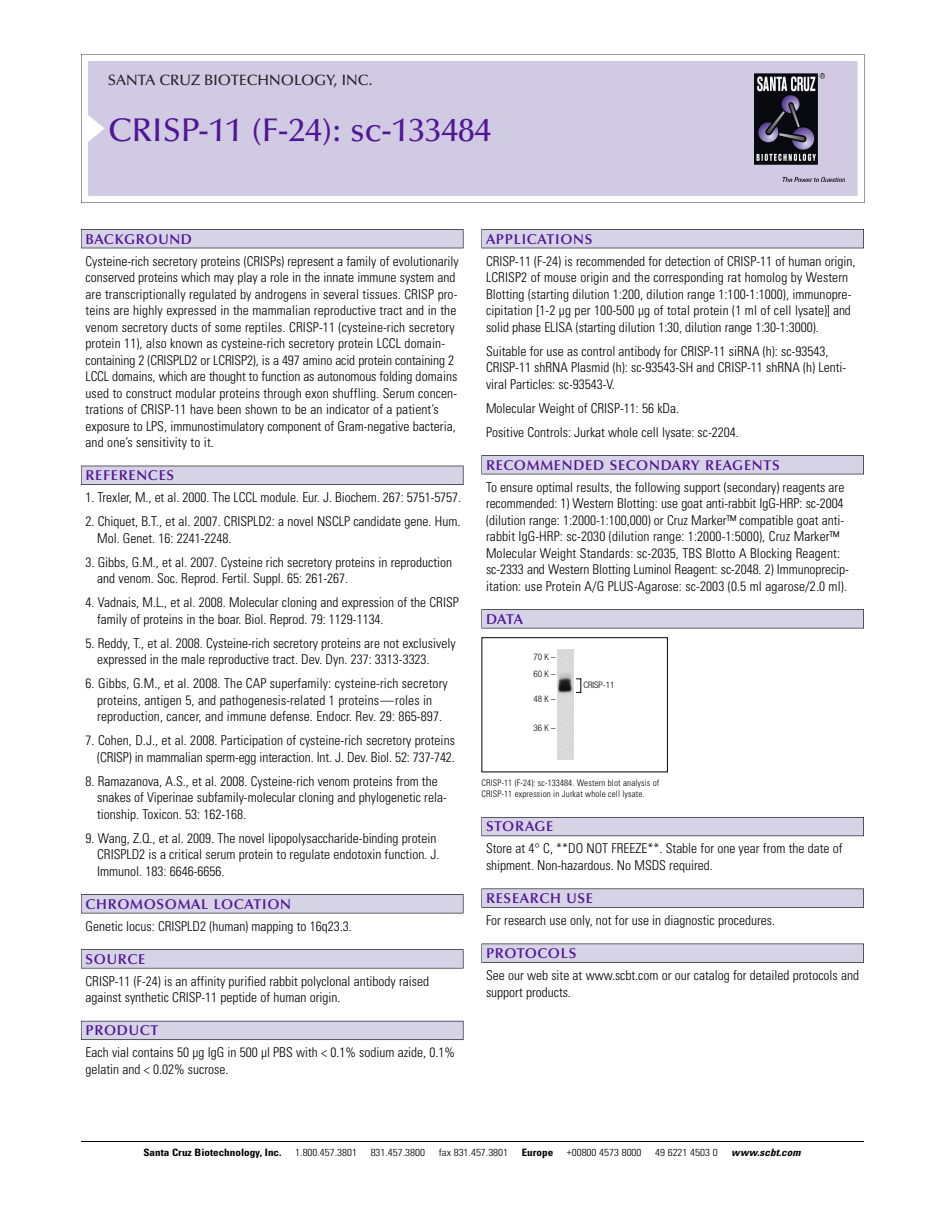
<style>
.page{position:relative;width:945px;height:1215px;background:#fff}
.page>*{position:absolute;margin:0;border:0;box-sizing:border-box;transform-origin:0 0}
.t1{font:500 33px "Optima";color:#511695}
.t2{font:500 15px "Optima";color:#231f20}
.t3{font:600 14.25px "Optima";letter-spacing:.05em;color:#511695}
.t4{font:300 condensed 13.5px/16.5px "Univers";color:#000}
.t5{font:300 condensed 10.2px "Univers";color:#000;scale:1.1 1}
.t6{font:700 condensed 10.2px "Univers";color:#000;scale:1.1 1}
.t7{font:italic 700 condensed 10.2px "Univers";letter-spacing:.005em;color:#000;scale:1.1 1}
.t8{font:300 condensed 9px/10.5px "Univers";letter-spacing:.015em;color:#000}
.t9{font:300 condensed 9px/16.5px "Helvetica Neue";color:#000}
</style>
<div class="page">
<svg style="left:81px;top:54px;width:783px;height:149px"></svg>
<div style="left:88px;top:61px;width:769px;height:135px;background:#d1cae3"></div>
<img style="left:755px;top:74px;width:90px;height:108px">
<div style="left:81px;top:229px;width:382px;height:19px;background:#525156"></div>
<div style="left:81px;top:230px;width:382px;height:18px;background:#d7d3e7"></div>
<div style="left:81px;top:466px;width:382px;height:19px;background:#515055"></div>
<div style="left:81px;top:466px;width:382px;height:18px;background:#d7d3e7"></div>
<div style="left:81px;top:894px;width:382px;height:19px;background:#545357"></div>
<div style="left:81px;top:895px;width:382px;height:18px;background:#d7d3e7"></div>
<div style="left:81px;top:949px;width:382px;height:19px;background:#575759"></div>
<div style="left:81px;top:950px;width:382px;height:18px;background:#d7d3e7"></div>
<div style="left:81px;top:1021px;width:382px;height:19px;background:#5b5a62"></div>
<div style="left:81px;top:1021px;width:382px;height:18px;background:#d7d3e7"></div>
<div style="left:482px;top:229px;width:382px;height:19px;background:#525156"></div>
<div style="left:482px;top:230px;width:381px;height:18px;background:#d7d3e7"></div>
<div style="left:482px;top:455px;width:382px;height:19px;background:#525155"></div>
<div style="left:482px;top:456px;width:381px;height:18px;background:#d7d3e7"></div>
<div style="left:482px;top:609px;width:382px;height:19px;background:#545357"></div>
<div style="left:482px;top:610px;width:381px;height:18px;background:#d7d3e7"></div>
<div style="left:482px;top:817px;width:382px;height:19px;background:#5b5961"></div>
<div style="left:482px;top:818px;width:381px;height:18px;background:#d7d3e7"></div>
<div style="left:482px;top:889px;width:382px;height:19px;background:#575759"></div>
<div style="left:482px;top:889px;width:381px;height:18px;background:#d7d3e7"></div>
<div style="left:482px;top:944px;width:382px;height:19px;background:#545356"></div>
<div style="left:482px;top:944px;width:381px;height:18px;background:#d7d3e7"></div>
<hr style="left:81px;top:1141px;width:783px;height:1px;background:#000">
<div style="left:482px;top:637px;width:186px;height:135px;border:1px solid #000"></div>
<img style="left:558px;top:650px;width:15px;height:109px">
<p class="t2" style="left:108px;top:74px;width:266px">SANTA CRUZ BIOTECHNOLOGY, INC.</p>
<h1 class="t1" style="left:108px;top:117px;width:385px">CRISP-11 (F-24): sc-133484</h1>
<p class="t3" style="left:86px;top:233px;width:108px">BACKGROUND</p>
<p class="t4" style="left:86px;top:254px;width:375px">Cysteine-rich secretory proteins (CRISPs) represent a family of evolutionarily conserved proteins which may play a role in the innate immune system and are transcriptionally regulated by androgens in several tissues. CRISP pro&shy;teins are highly expressed in the mammalian reproductive tract and in the venom secretory ducts of some reptiles. CRISP-11 (cysteine-rich secretory protein 11), also known as cysteine-rich secretory protein LCCL domain&shy;containing 2 (CRISPLD2 or LCRISP2), is a 497 amino acid protein containing 2<br>LCCL domains, which are thought to function as autonomous folding domains used to construct modular proteins through exon shuffling. Serum concen&shy;trations of CRISP-11 have been shown to be an indicator of a patient’s exposure to LPS, immunostimulatory component of Gram-negative bacteria, and one’s sensitivity to it.</p>
<p class="t3" style="left:86px;top:470px;width:90px">REFERENCES</p>
<p class="t4" style="left:86px;top:490px;width:377px">1. Trexler, M., et al. 2000. The LCCL module. Eur. J. Biochem. 267: 5751-5757.</p>
<p class="t4" style="left:97px;top:514px;width:365px;text-indent:-12px">2. Chiquet, B.T., et al. 2007. CRISPLD2: a novel NSCLP candidate gene. Hum.<br>Mol. Genet. 16: 2241-2248.</p>
<p class="t4" style="left:97px;top:555px;width:357px;text-indent:-12px">3. Gibbs, G.M., et al. 2007. Cysteine rich secretory proteins in reproduction and venom. Soc. Reprod. Fertil. Suppl. 65: 261-267.</p>
<p class="t4" style="left:97px;top:595px;width:363px;text-indent:-12px">4. Vadnais, M.L., et al. 2008. Molecular cloning and expression of the CRISP family of proteins in the boar. Biol. Reprod. 79: 1129-1134.</p>
<p class="t4" style="left:97px;top:636px;width:360px;text-indent:-12px">5. Reddy, T., et al. 2008. Cysteine-rich secretory proteins are not exclusively expressed in the male reproductive tract. Dev. Dyn. 237: 3313-3323.</p>
<p class="t4" style="left:86px;top:676px;width:364px;text-align:center">6. Gibbs, G.M., et al. 2008. The CAP superfamily: cysteine-rich secretory proteins, antigen 5, and pathogenesis-related 1 proteins—roles in reproduction, cancer, and immune defense. Endocr. Rev. 29: 865-897.</p>
<p class="t4" style="left:86px;top:733px;width:371px;text-align:right">7. Cohen, D.J., et al. 2008. Participation of cysteine-rich secretory proteins (CRISP) in mammalian sperm-egg interaction. Int. J. Dev. Biol. 52: 737-742.</p>
<p class="t4" style="left:97px;top:774px;width:351px;text-indent:-12px">8. Ramazanova, A.S., et al. 2008. Cysteine-rich venom proteins from the snakes of Viperinae subfamily-molecular cloning and phylogenetic rela&shy;tionship. Toxicon. 53: 162-168.</p>
<p class="t4" style="left:97px;top:831px;width:344px;text-indent:-12px">9. Wang, Z.Q., et al. 2009. The novel lipopolysaccharide-binding protein<br>CRISPLD2 is a critical serum protein to regulate endotoxin function. J.<br>Immunol. 183: 6646-6656.</p>
<p class="t3" style="left:86px;top:898px;width:207px">CHROMOSOMAL LOCATION</p>
<p class="t4" style="left:86px;top:919px;width:268px">Genetic locus: CRISPLD2 (human) mapping to 16q23.3.</p>
<p class="t3" style="left:86px;top:953px;width:61px">SOURCE</p>
<p class="t4" style="left:86px;top:974px;width:345px">CRISP-11 (F-24) is an affinity purified rabbit polyclonal antibody raised against synthetic CRISP-11 peptide of human origin.</p>
<p class="t3" style="left:86px;top:1025px;width:74px">PRODUCT</p>
<p class="t4" style="left:86px;top:1045px;width:371px">Each vial contains 50 µg IgG in 500 µl PBS with &lt; 0.1% sodium azide, 0.1% gelatin and &lt; 0.02% sucrose.</p>
<p class="t3" style="left:486px;top:233px;width:108px">APPLICATIONS</p>
<p class="t4" style="left:486px;top:254px;width:371px">CRISP-11 (F-24) is recommended for detection of CRISP-11 of human origin, LCRISP2 of mouse origin and the corresponding rat homolog by Western Blotting (starting dilution 1:200, dilution range 1:100-1:1000), immunopre&shy;cipitation [1-2 µg per 100-500 µg of total protein (1 ml of cell lysate)] and solid phase ELISA (starting dilution 1:30, dilution range 1:30-1:3000).</p>
<p class="t4" style="left:486px;top:344px;width:362px">Suitable for use as control antibody for CRISP-11 siRNA (h): sc-93543,<br>CRISP-11 shRNA Plasmid (h): sc-93543-SH and CRISP-11 shRNA (h) Lenti&shy;viral Particles: sc-93543-V.</p>
<p class="t4" style="left:486px;top:397px;width:254px;line-height:24px">Molecular Weight of CRISP-11: 56 kDa.<br>Positive Controls: Jurkat whole cell lysate: sc-2204.</p>
<p class="t3" style="left:486px;top:459px;width:295px">RECOMMENDED SECONDARY REAGENTS</p>
<p class="t4" style="left:486px;top:480px;width:364px">To ensure optimal results, the following support (secondary) reagents are recommended: 1) Western Blotting: use goat anti-rabbit IgG-HRP: sc-2004 (dilution range: 1:2000-1:100,000) or Cruz Marker™ compatible goat anti&shy;rabbit IgG-HRP: sc-2030 (dilution range: 1:2000-1:5000), Cruz Marker™ Molecular Weight Standards: sc-2035, TBS Blotto A Blocking Reagent: sc-2333 and Western Blotting Luminol Reagent: sc-2048. 2) Immunoprecip&shy;itation: use Protein A/G PLUS-Agarose: sc-2003 (0.5 ml agarose/2.0 ml).</p>
<p class="t3" style="left:486px;top:613px;width:39px">DATA</p>
<p class="t9" style="left:534px;top:649px;width:24px">70K–<br>60K–</p>
<p class="t9" style="left:534px;top:691px;width:24px">48K–</p>
<p class="t9" style="left:534px;top:720px;width:24px">36K–</p>
<p class="t9" style="left:583px;top:677px;width:33px">CRISP-11</p>
<p class="t8" style="left:481px;top:779px;width:179px">CRISP-11 (F-24): sc-133484. Western blot analysis of<br>CRISP-11 expression in Jurkat whole cell lysate.</p>
<p class="t3" style="left:486px;top:821px;width:69px">STORAGE</p>
<p class="t4" style="left:486px;top:842px;width:358px">Store at 4° C, **DO NOT FREEZE**. Stable for one year from the date of shipment. Non-hazardous. No MSDS required.</p>
<p class="t3" style="left:486px;top:892px;width:109px">RESEARCH USE</p>
<p class="t4" style="left:486px;top:913px;width:290px">For research use only, not for use in diagnostic procedures.</p>
<p class="t3" style="left:486px;top:947px;width:92px">PROTOCOLS</p>
<p class="t4" style="left:486px;top:968px;width:375px">See our web site at www.scbt.com or our catalog for detailed protocols and support products.</p>
<p class="t6" style="left:143px;top:1148px;width:127px">Santa Cruz Biotechnology, Inc.</p>
<p class="t5" style="left:295px;top:1148px;width:58px">1.800.457.3801</p>
<p class="t5" style="left:371px;top:1148px;width:51px">831.457.3800</p>
<p class="t5" style="left:439px;top:1148px;width:65px">fax 831.457.3801</p>
<p class="t6" style="left:522px;top:1148px;width:30px">Europe</p>
<p class="t5" style="left:567px;top:1148px;width:69px">+00800 4573 8000</p>
<p class="t5" style="left:655px;top:1148px;width:58px">49 6221 4503 0</p>
<p class="t7" style="left:731px;top:1148px;width:64px">www.scbt.com</p>
</div>
